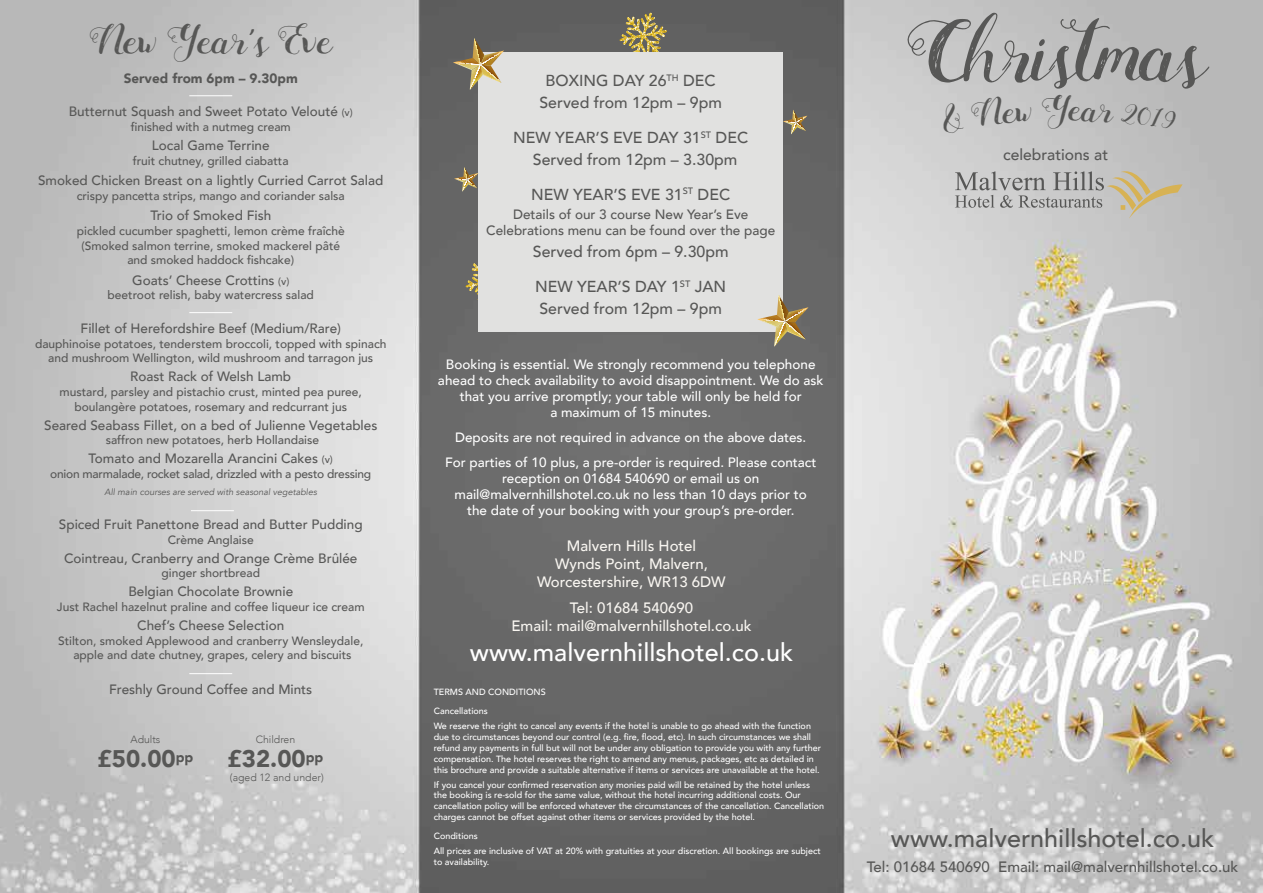
<style>
.page{position:relative;width:1263px;height:893px;background:#fff}
.page>*{position:absolute;margin:0;border:0;box-sizing:border-box;transform-origin:0 0}
.t1{font:43.5px "Mightype Script";color:#575756}
.t2{font:500 25.2px "Avenir";color:#575756}
.t3{font:500 25.2px "Avenir";color:#fff}
.t4{font:900 24px "Avenir";color:#575756}
.t5{font:500 15.9px/22px "Avenir";color:#575756;text-align:center}
.t6{font:500 15.6px "Avenir";color:#575756}
.t7{font:500 15px/18px "Avenir";color:#f9f6f1;text-align:center}
.t8{font:500 15px "Avenir";color:#575756}
.t9{font:500 13.5px/16.2px "Avenir";color:#575756;text-align:center}
.t10{font:500 13.5px/16.2px "Avenir";color:#fff;text-align:center}
.t11{font:900 13.5px "Avenir";color:#575756}
.t12{font:500 12px/14.7px "Avenir";color:#575756;text-align:center}
.t13{font:500 12px "Avenir";letter-spacing:-.02em;color:#575756}
.t14{font:300 10.5px "Avenir";color:#575756}
.t15{font:500 9px/10.8px "Avenir";color:#fff}
.t16{font:italic 9px "Avenir";color:#575756}
.s1{font-family:"Marketing Script";font-size:25.35px}
.s2{font-size:10.5px}
</style>
<div class="page">
<img style="left:0;top:0;width:1263px;height:893px">
<svg style="left:955px;top:165px;width:227px;height:54px;background:#bebcb6"></svg>
<hr style="left:189px;top:95px;width:43px;height:1px;background:#fff">
<hr style="left:189px;top:312px;width:43px;height:1px;background:#fff">
<hr style="left:191px;top:510px;width:43px;height:1px;background:#fff">
<hr style="left:189px;top:673px;width:43px;height:1px;background:#fff">
<svg style="left:466px;top:259px;width:12px;height:46px"></svg>
<svg style="left:620px;top:13px;width:47px;height:39px;background:#91865a"></svg>
<div style="left:478px;top:52px;width:305px;height:280px;background:#e1e1e0"></div>
<svg style="left:757px;top:295px;width:51px;height:51px"></svg>
<svg style="left:453px;top:38px;width:51px;height:52px"></svg>
<svg style="left:783px;top:110px;width:24px;height:24px"></svg>
<svg style="left:454px;top:167px;width:24px;height:24px"></svg>
<svg style="left:906px;top:13px;width:303px;height:122px;background:#b4b4b4"></svg>
<h1 class="t1" style="left:89px;top:15px;width:245px">New Year<span class="s1">’</span>s Eve</h1>
<h3 class="t11" style="left:124px;top:67px;width:176px">Served from 6pm – 9.30pm</h3>
<h3 class="t9" style="left:69px;top:103px;width:285px">Butternut Squash and Sweet Potato Velouté <span class="s2">(v)</span></h3>
<h3 class="t12" style="left:131px;top:119px;width:162px">finished with a nutmeg cream</h3>
<h3 class="t9" style="left:152px;top:136px;width:119px">Local Game Terrine</h3>
<h3 class="t12" style="left:133px;top:152px;width:157px">fruit chutney, grilled ciabatta</h3>
<h3 class="t9" style="left:38px;top:171px;width:347px">Smoked Chicken Breast on a lightly Curried Carrot Salad</h3>
<h3 class="t12" style="left:77px;top:187px;width:270px">crispy pancetta strips, mango and coriander salsa</h3>
<h3 class="t9" style="left:150px;top:207px;width:122px">Trio of Smoked Fish</h3>
<h3 class="t12" style="left:77px;top:223px;width:269px">pickled cucumber spaghetti, lemon crème fraîchè (Smoked salmon terrine, smoked mackerel pâté and smoked haddock fishcake)</h3>
<h3 class="t9" style="left:132px;top:271px;width:159px">Goats’ Cheese Crottins <span class="s2">(v)</span></h3>
<h3 class="t12" style="left:108px;top:287px;width:208px">beetroot relish, baby watercress salad</h3>
<h3 class="t9" style="left:81px;top:319px;width:262px">Fillet of Herefordshire Beef (Medium/Rare)</h3>
<h3 class="t12" style="left:35px;top:336px;width:353px">dauphinoise potatoes, tenderstem broccoli, topped with spinach and mushroom Wellington, wild mushroom and tarragon jus</h3>
<h3 class="t9" style="left:130px;top:368px;width:162px">Roast Rack of Welsh Lamb</h3>
<h3 class="t12" style="left:60px;top:384px;width:304px">mustard, parsley and pistachio crust, minted pea puree, boulangère potatoes, rosemary and redcurrant jus</h3>
<h3 class="t9" style="left:44px;top:416px;width:335px">Seared Seabass Fillet, on a bed of Julienne Vegetables</h3>
<h3 class="t12" style="left:106px;top:432px;width:215px">saffron new potatoes, herb Hollandaise</h3>
<h3 class="t9" style="left:89px;top:450px;width:246px">Tomato and Mozarella Arancini Cakes <span class="s2">(v)</span></h3>
<h3 class="t13" style="left:50px;top:464px;width:323px">onion marmalade, rocket salad, drizzled with a pesto dressing</h3>
<p class="t16" style="left:105px;top:487px;width:214px">All main courses are served with seasonal vegetables</p>
<h3 class="t9" style="left:59px;top:515px;width:305px">Spiced Fruit Panettone Bread and Butter Pudding</h3>
<h3 class="t12" style="left:168px;top:531px;width:88px">Crème Anglaise</h3>
<h3 class="t9" style="left:64px;top:549px;width:295px">Cointreau, Cranberry and Orange Crème Brûlée</h3>
<h3 class="t12" style="left:162px;top:565px;width:100px">ginger shortbread</h3>
<h3 class="t9" style="left:128px;top:583px;width:166px">Belgian Chocolate Brownie</h3>
<h3 class="t12" style="left:57px;top:599px;width:309px">Just Rachel hazelnut praline and coffee liqueur ice cream</h3>
<h3 class="t9" style="left:137px;top:616px;width:149px">Chef’s Cheese Selection</h3>
<h3 class="t12" style="left:58px;top:632px;width:307px">Stilton, smoked Applewood and cranberry Wensleydale, apple and date chutney, grapes, celery and biscuits</h3>
<h3 class="t9" style="left:109px;top:680px;width:205px">Freshly Ground Coffee and Mints</h3>
<p class="t15" style="left:434px;top:682px;width:113px;line-height:19.4px">TERMS AND CONDITIONS<br>Cancellations</p>
<p class="t15" style="left:434px;top:720px;width:389px">We reserve the right to cancel any events if the hotel is unable to go ahead with the function due to circumstances beyond our control (e.g. fire, flood, etc). In such circumstances we shall refund any payments in full but will not be under any obligation to provide you with any further compensation. The hotel reserves the right to amend any menus, packages, etc as detailed in this brochure and provide a suitable alternative if items or services are unavailable at the hotel.</p>
<p class="t15" style="left:434px;top:779px;width:392px">If you cancel your confirmed reservation any monies paid will be retained by the hotel unless the booking is re-sold for the same value, without the hotel incurring additional costs. Our cancellation policy will be enforced whatever the circumstances of the cancellation. Cancellation charges cannot be offset against other items or services provided by the hotel.</p>
<p class="t15" style="left:434px;top:828px;width:388px;line-height:15px">Conditions<br>All prices are inclusive of VAT at 20% with gratuities at your discretion. All bookings are subject</p>
<p class="t15" style="left:434px;top:856px;width:57px">to availability.</p>
<h3 class="t5" style="left:539px;top:69px;width:184px">BOXING DAY 26<sup>TH</sup> DEC<br>Served from 12pm – 9pm</h3>
<h3 class="t5" style="left:513px;top:125px;width:236px">NEW YEAR’S EVE DAY 31<sup>ST</sup> DEC<br>Served from 12pm – 3.30pm</h3>
<h3 class="t5" style="left:531px;top:182px;width:201px">NEW YEAR’S EVE 31<sup>ST</sup> DEC</h3>
<h3 class="t9" style="left:486px;top:205px;width:290px">Details of our 3 course New Year’s Eve<br>Celebrations menu can be found over the page</h3>
<h3 class="t5" style="left:533px;top:233px;width:197px;line-height:34.8px;text-align:left">Served from 6pm – 9.30pm<br>NEW YEAR’S DAY 1<sup>ST</sup> JAN</h3>
<h3 class="t5" style="left:539px;top:297px;width:184px">Served from 12pm – 9pm</h3>
<h3 class="t10" style="left:438px;top:355px;width:387px">Booking is essential. We strongly recommend you telephone ahead to check availability to avoid disappointment. We do ask that you arrive promptly; your table will only be held for<br>a maximum of 15 minutes.</h3>
<h3 class="t10" style="left:445px;top:424px;width:373px;line-height:24.8px">Deposits are not required in advance on the above dates.<br>For parties of 10 plus, a pre-order is required. Please contact</h3>
<h3 class="t10" style="left:454px;top:469px;width:354px">reception on 01684 540690 or email us on mail@malvernhillshotel.co.uk no less than 10 days prior to the date of your booking with your group’s pre-order.</h3>
<h3 class="t7" style="left:537px;top:536px;width:190px">Malvern Hills Hotel<br>Wynds Point, Malvern,<br>Worcestershire, WR13 6DW</h3>
<h3 class="t7" style="left:511px;top:598px;width:242px">Tel: 01684 540690<br>Email: mail@malvernhillshotel.co.uk</h3>
<h2 class="t3" style="left:470px;top:630px;width:325px">www.malvernhillshotel.co.uk</h2>
<p class="t14" style="left:131px;top:733px;width:31px">Adults</p>
<h3 class="t4" style="left:98px;top:738px;width:97px">£50.00<sup>pp</sup></h3>
<p class="t14" style="left:256px;top:733px;width:41px">Children</p>
<h3 class="t4" style="left:228px;top:738px;width:97px">£32.00<sup>pp</sup></h3>
<p class="t14" style="left:230px;top:771px;width:95px">(aged 12 and under)</p>
<h3 class="t6" style="left:1003px;top:141px;width:106px">celebrations at</h3>
<h2 class="t2" style="left:891px;top:816px;width:325px">www.malvernhillshotel.co.uk</h2>
<h3 class="t8" style="left:867px;top:853px;width:373px">Tel: 01684 540690 Email: mail@malvernhillshotel.co.uk</h3>
</div>
